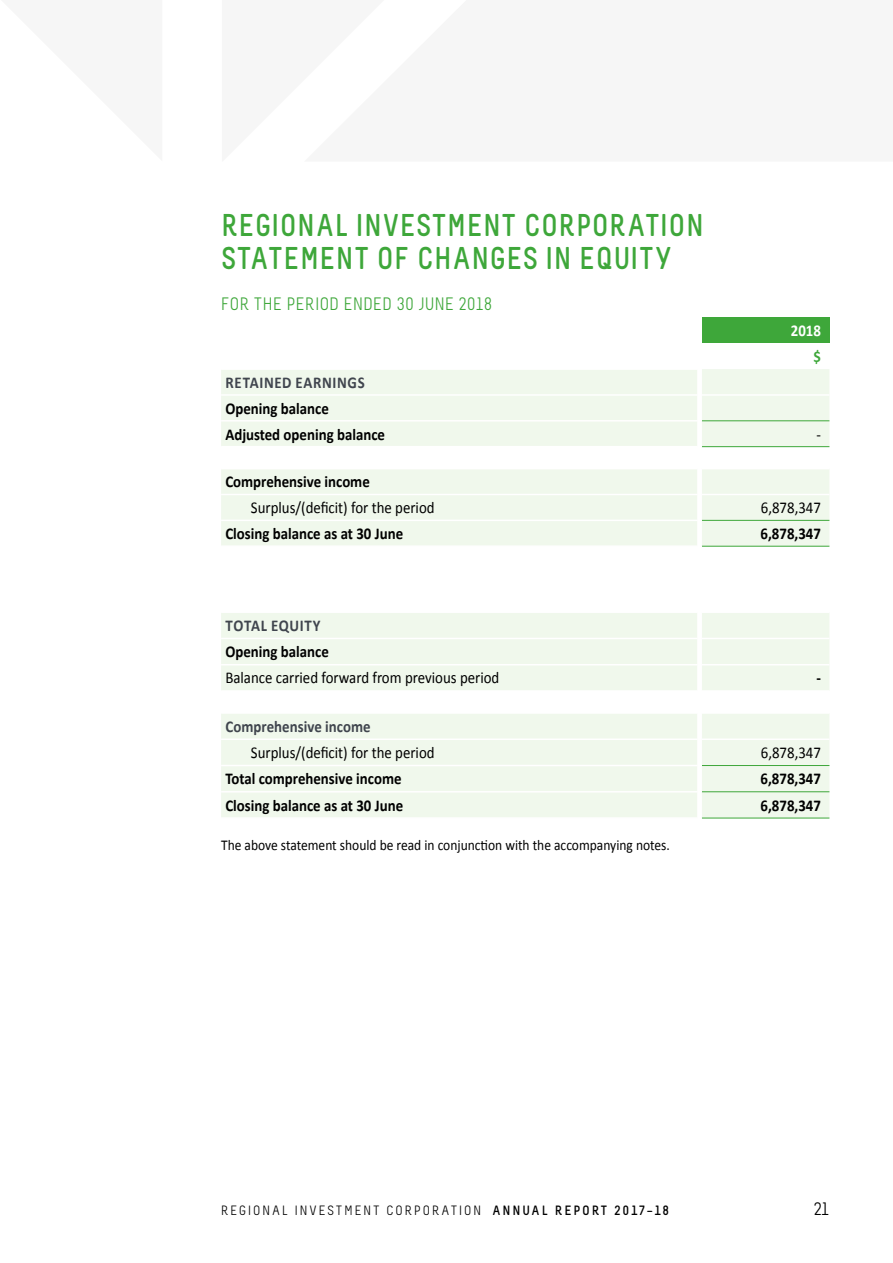
<style>
.page{position:relative;width:893px;height:1263px;background:#fff}
.page>*{position:absolute;margin:0;border:0;box-sizing:border-box;transform-origin:0 0}
.Heading_4_not_for_TO{font:700 31.5px "Melbourne";letter-spacing:.03em;color:#3ea73a;scale:.94 1}
.Heading_4_Caps_not_n{font:700 31.5px "Melbourne";letter-spacing:.03em;color:#3ea73a;scale:.94 1}
.As_at{font:18px "Melbourne";letter-spacing:.03em;color:#3ea73a}
.t1{font:18px "Melbourne";color:#000}
.Financial_body_table{font:700 16.5px "Calibri";color:#000;scale:.9 1}
.Financial_body_table-2{font:16.5px "Calibri";color:#000;scale:.9 1}
.Financial_table_righ{font:700 16.5px "Calibri";color:#000;scale:.9 1}
.Financial_table_head{font:700 16.5px "Calibri";letter-spacing:.03em;color:#40454e;scale:.9 1}
.Financial_table_righ-2{font:16.5px "Calibri";color:#000;scale:.9 1}
.Financial_table_head-2{font:700 16.5px "Calibri";color:#40454e;scale:.9 1}
.Financial_table_head-3{font:700 16.5px "Calibri";color:#fff;scale:.9 1}
.Financial_table_head-4{font:700 16.5px "Calibri";color:#3ea73a;scale:.9 1}
.Financials_body{font:15px "Calibri";color:#000;scale:.9 1}
.t2{font:13.5px "Melbourne";letter-spacing:.15em;color:#000}
.s1{font-weight:700}
</style>
<div class="page">
<div style="left:702px;top:317px;width:127px;height:26px;background:#3ea73a"></div>
<svg style="left:221px;top:369px;width:608px;height:449px;fill:#f0f8ec"></svg>
<hr style="left:702px;top:394px;width:127px;height:2px;background:#fff">
<hr style="left:702px;top:664px;width:127px;height:1px;background:#fff">
<hr style="left:702px;top:690px;width:127px;height:2px;background:#fff">
<hr style="left:702px;top:765px;width:127px;height:1px;background:#3ea73a">
<hr style="left:702px;top:791px;width:127px;height:1px;background:#3ea73a">
<hr style="left:702px;top:818px;width:127px;height:1px;background:#3ea73a">
<hr style="left:702px;top:420px;width:127px;height:1px;background:#3ea73a">
<hr style="left:702px;top:446px;width:127px;height:1px;background:#3ea73a">
<hr style="left:702px;top:520px;width:127px;height:1px;background:#3ea73a">
<hr style="left:702px;top:546px;width:127px;height:1px;background:#3ea73a">
<hr style="left:221px;top:368px;width:476px;height:2px;background:#fff">
<hr style="left:221px;top:394px;width:476px;height:2px;background:#fff">
<hr style="left:221px;top:420px;width:476px;height:2px;background:#fff">
<hr style="left:221px;top:446px;width:476px;height:1px;background:#fff">
<hr style="left:221px;top:468px;width:476px;height:1px;background:#fff">
<hr style="left:221px;top:494px;width:476px;height:1px;background:#fff">
<hr style="left:221px;top:520px;width:476px;height:1px;background:#fff">
<hr style="left:221px;top:545px;width:476px;height:2px;background:#fff">
<hr style="left:221px;top:567px;width:476px;height:2px;background:#fff">
<hr style="left:221px;top:589px;width:476px;height:2px;background:#fff">
<hr style="left:221px;top:611px;width:476px;height:2px;background:#fff">
<hr style="left:221px;top:638px;width:476px;height:1px;background:#fff">
<hr style="left:221px;top:664px;width:476px;height:1px;background:#fff">
<hr style="left:221px;top:690px;width:476px;height:2px;background:#fff">
<hr style="left:221px;top:712px;width:476px;height:2px;background:#fff">
<hr style="left:221px;top:738px;width:476px;height:2px;background:#fff">
<hr style="left:221px;top:765px;width:476px;height:1px;background:#fff">
<hr style="left:221px;top:791px;width:476px;height:1px;background:#fff">
<hr style="left:221px;top:817px;width:476px;height:2px;background:#fff">
<svg style="left:697px;top:369px;width:5px;height:449px"></svg>
<hr style="left:702px;top:468px;width:127px;height:1px;background:#fff">
<hr style="left:702px;top:494px;width:127px;height:1px;background:#fff">
<hr style="left:702px;top:567px;width:127px;height:2px;background:#fff">
<hr style="left:702px;top:589px;width:127px;height:2px;background:#fff">
<hr style="left:702px;top:611px;width:127px;height:2px;background:#fff">
<hr style="left:702px;top:638px;width:127px;height:1px;background:#fff">
<hr style="left:702px;top:712px;width:127px;height:2px;background:#fff">
<hr style="left:702px;top:738px;width:127px;height:2px;background:#fff">
<p class="Heading_4_not_for_TO" style="left:221px;top:206px;width:514px">REGIONAL INVESTMENT CORPORATION</p>
<p class="Heading_4_Caps_not_n" style="left:221px;top:239px;width:480px">STATEMENT OF CHANGES IN EQUITY</p>
<p class="As_at" style="left:221px;top:294px;width:273px">FOR THE PERIOD ENDED 30 JUNE 2018</p>
<p class="Financial_table_head-3" style="left:791px;top:320px;width:35px">2018</p>
<p class="Financial_table_head-4" style="left:813px;top:346px;width:10px">$</p>
<p class="Financial_table_head" style="left:226px;top:372px;width:156px">RETAINED EARNINGS</p>
<p class="Financial_body_table" style="left:225px;top:398px;width:116px">Opening balance</p>
<p class="Financial_body_table" style="left:225px;top:423px;width:179px">Adjusted opening balance</p>
<p class="Financial_table_righ-2" style="left:816px;top:424px;width:7px">-</p>
<p class="Financial_body_table" style="left:225px;top:471px;width:162px">Comprehensive income</p>
<p class="Financial_body_table-2" style="left:251px;top:497px;width:206px">Surplus/(deficit) for the period</p>
<p class="Financial_table_righ-2" style="left:761px;top:497px;width:68px">6,878,347</p>
<p class="Financial_body_table" style="left:225px;top:523px;width:199px">Closing balance as at 30 June</p>
<p class="Financial_table_righ" style="left:761px;top:523px;width:69px">6,878,347</p>
<p class="Financial_table_head" style="left:226px;top:615px;width:107px">TOTAL EQUITY</p>
<p class="Financial_body_table" style="left:225px;top:641px;width:116px">Opening balance</p>
<p class="Financial_body_table-2" style="left:225px;top:668px;width:306px">Balance carried forward from previous period</p>
<p class="Financial_table_righ" style="left:816px;top:667px;width:7px">-</p>
<p class="Financial_table_head-2" style="left:225px;top:716px;width:163px">Comprehensive income</p>
<p class="Financial_body_table-2" style="left:251px;top:742px;width:206px">Surplus/(deficit) for the period</p>
<p class="Financial_table_righ-2" style="left:761px;top:742px;width:68px">6,878,347</p>
<p class="Financial_body_table" style="left:225px;top:768px;width:197px">Total comprehensive income</p>
<p class="Financial_table_righ" style="left:761px;top:768px;width:69px">6,878,347</p>
<p class="Financial_body_table" style="left:225px;top:794px;width:199px">Closing balance as at 30 June</p>
<p class="Financial_table_righ" style="left:761px;top:794px;width:69px">6,878,347</p>
<p class="Financials_body" style="left:221px;top:835px;width:500px">The above statement should be read in conjunction with the accompanying notes.</p>
<p class="t2" style="left:221px;top:1203px;width:449px">REGIONAL INVESTMENT CORPORATION <span class="s1">ANNUAL REPORT 2017–18</span></p>
<p class="t1" style="left:814px;top:1199px;width:17px">21</p>
</div>
